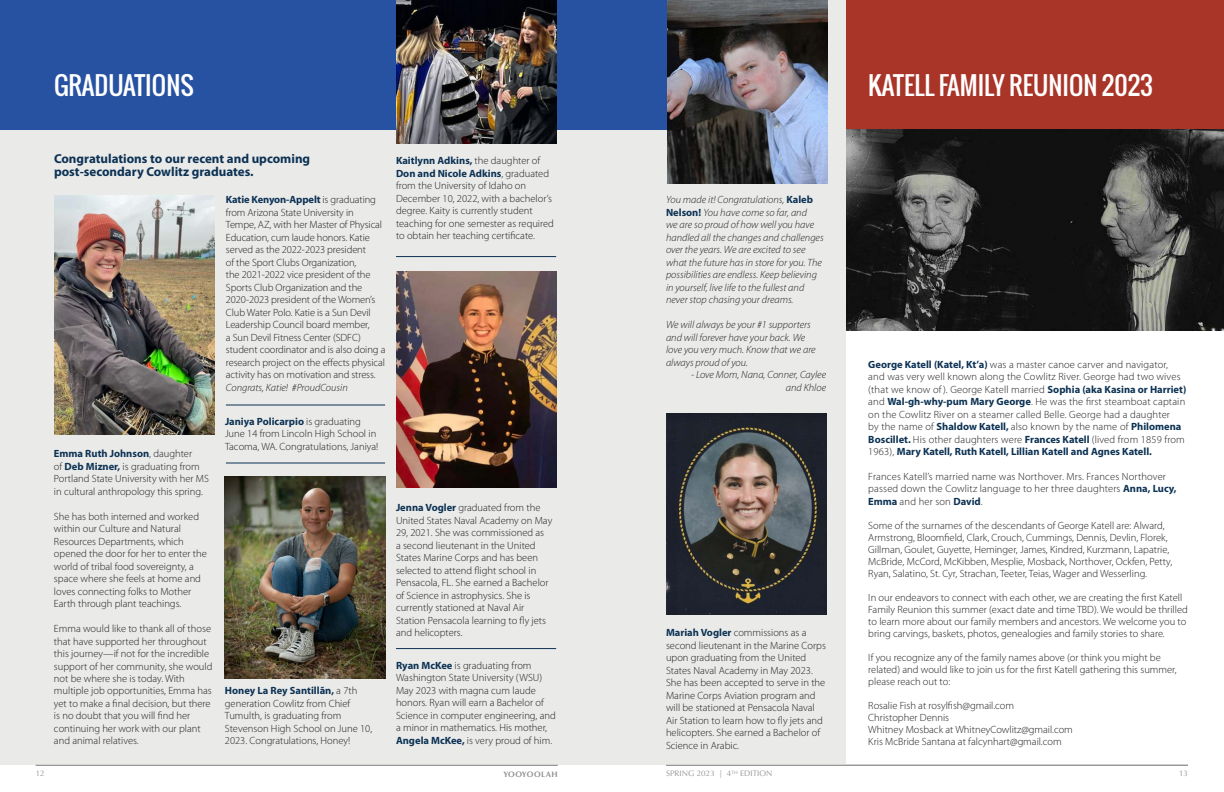
<style>
.page{position:relative;width:1224px;height:792px;background:#fff}
.page>*{position:absolute;margin:0;border:0;box-sizing:border-box;transform-origin:0 0}
.H3_-_CIT{font:25px "Oswald";color:#fff}
.Paragraph_-_CIT{font:700 13px/12.5px "Myriad Pro";color:#0c3254}
.Paragraph_-_CIT-2{font:300 10.5px/12.5px "Myriad Pro";color:#231f20}
.Paragraph_-_CIT-3{font:italic 300 10.5px/12.5px "Myriad Pro";color:#231f20}
.t1{font:8px "Optima";letter-spacing:.01em;color:#919292}
.t2{font:700 8px "Optima";letter-spacing:.06em;color:#919292}
.s1{font-weight:700;color:#0c3254}
.s2{font-weight:700;font-style:normal;color:#0c3254}
</style>
<div class="page">
<div style="left:0;top:0;width:846px;height:765px;background:#eaeae9"></div>
<div style="left:0;top:0;width:819px;height:129px;background:#2752a2"></div>
<div style="left:846px;top:0;width:378px;height:129px;background:#a93428"></div>
<img style="left:225px;top:476px;width:160px;height:202px">
<img style="left:54px;top:195px;width:160px;height:240px">
<img style="left:666px;top:413px;width:160px;height:201px">
<img style="left:846px;top:129px;width:378px;height:202px">
<hr style="left:396px;top:648px;width:160px;height:1px;background:#0c3254">
<hr style="left:396px;top:256px;width:160px;height:1px;background:#0c3254">
<hr style="left:226px;top:405px;width:159px;height:1px;background:#0c3254">
<hr style="left:226px;top:463px;width:159px;height:1px;background:#0c3254">
<img style="left:668px;top:0;width:160px;height:184px">
<img style="left:396px;top:0;width:160px;height:144px">
<img style="left:396px;top:271px;width:160px;height:217px">
<hr style="left:36px;top:765px;width:522px;height:1px;background:#919292">
<hr style="left:666px;top:765px;width:522px;height:1px;background:#919292">
<p class="H3_-_CIT" style="left:54px;top:66px;width:141px">GRADUATIONS</p>
<p class="H3_-_CIT" style="left:868px;top:66px;width:286px">KATELL FAMILY REUNION 2023</p>
<p class="Paragraph_-_CIT" style="left:54px;top:153px;width:258px">Congratulations to our recent and upcoming post-secondary Cowlitz graduates.</p>
<p class="Paragraph_-_CIT-2" style="left:226px;top:194px;width:161px"><span class="s1">Katie Kenyon-Appelt</span> is graduating from Arizona State University in Tempe, AZ, with her Master of Physical Education, cum laude honors. Katie served as the 2022-2023 president<br>of the Sport Clubs Organization,<br>the 2021-2022 vice president of the Sports Club Organization and the 2020-2023 president of the Women’s Club Water Polo. Katie is a Sun Devil Leadership Council board member,<br>a Sun Devil Fitness Center (SDFC) student coordinator and is also doing a research project on the effects physical activity has on motivation and stress.</p>
<p class="Paragraph_-_CIT-3" style="left:226px;top:381px;width:123px">Congrats, Katie! #ProudCousin</p>
<p class="Paragraph_-_CIT-2" style="left:396px;top:155px;width:159px"><span class="s1">Kaitlynn Adkins,</span> the daughter of <span class="s1">Don and Nicole Adkins</span>, graduated from the University of Idaho on December 10, 2022, with a bachelor’s degree. Kaity is currently student teaching for one semester as required to obtain her teaching certificate.</p>
<p class="Paragraph_-_CIT-3" style="left:666px;top:194px;width:159px">You made it! Congratulations, <span class="s2">Kaleb Nelson!</span> You have come so far, and<br>we are so proud of how well you have handled all the changes and challenges over the years. We are excited to see what the future has in store for you. The possibilities are endless. Keep believing in yourself, live life to the fullest and never stop chasing your dreams.</p>
<p class="Paragraph_-_CIT-3" style="left:666px;top:319px;width:151px">We will always be your #1 supporters and will forever have your back. We love you very much. Know that we are always proud of you.</p>
<p class="Paragraph_-_CIT-3" style="left:691px;top:369px;width:137px;text-align:right">- Love Mom, Nana, Conner, Caylee and Khloe</p>
<p class="Paragraph_-_CIT-2" style="left:225px;top:415px;width:155px"><span class="s1">Janiya Policarpio</span> is graduating<br>June 14 from Lincoln High School in<br>Tacoma, WA. Congratulations, Janiya!</p>
<p class="Paragraph_-_CIT-2" style="left:54px;top:447px;width:157px"><span class="s1">Emma Ruth Johnson</span>, daughter<br>of <span class="s1">Deb Mizner,</span> is graduating from Portland State University with her MS in cultural anthropology this spring.</p>
<p class="Paragraph_-_CIT-2" style="left:54px;top:510px;width:154px">She has both interned and worked within our Culture and Natural<br>Resources Departments, which opened the door for her to enter the world of tribal food sovereignty, a space where she feels at home and loves connecting folks to Mother<br>Earth through plant teachings.</p>
<p class="Paragraph_-_CIT-2" style="left:54px;top:622px;width:160px">Emma would like to thank all of those that have supported her throughout this journey—if not for the incredible support of her community, she would not be where she is today. With multiple job opportunities, Emma has yet to make a final decision, but there is no doubt that you will find her continuing her work with our plant and animal relatives.</p>
<p class="Paragraph_-_CIT-2" style="left:666px;top:627px;width:162px"><span class="s1">Mariah Vogler</span> commissions as a second lieutenant in the Marine Corps upon graduating from the United States Naval Academy in May 2023.<br>She has been accepted to serve in the Marine Corps Aviation program and will be stationed at Pensacola Naval Air Station to learn how to fly jets and helicopters. She earned a Bachelor of Science in Arabic.</p>
<p class="Paragraph_-_CIT-2" style="left:396px;top:502px;width:158px"><span class="s1">Jenna Vogler</span> graduated from the<br>United States Naval Academy on May<br>29, 2021. She was commissioned as<br>a second lieutenant in the United<br>States Marine Corps and has been selected to attend flight school in<br>Pensacola, FL. She earned a Bachelor of Science in astrophysics. She is currently stationed at Naval Air<br>Station Pensacola learning to fly jets and helicopters.</p>
<p class="Paragraph_-_CIT-2" style="left:396px;top:659px;width:161px"><span class="s1">Ryan McKee</span> is graduating from Washington State University (WSU)<br>May 2023 with magna cum laude honors. Ryan will earn a Bachelor of Science in computer engineering, and a minor in mathematics. His mother, <span class="s1">Angela McKee,</span> is very proud of him.</p>
<p class="Paragraph_-_CIT-2" style="left:225px;top:685px;width:149px"><span class="s1">Honey La Rey Santillãn,</span> a 7th generation Cowlitz from Chief<br>Tumulth, is graduating from<br>Stevenson High School on June 10,<br>2023. Congratulations, Honey!</p>
<p class="Paragraph_-_CIT-2" style="left:868px;top:358px;width:320px"><span class="s1">George Katell (Katel, Kt’a)</span> was a master canoe carver and navigator, and was very well known along the Cowlitz River. George had two wives (that we know of ). George Katell married <span class="s1">Sophia (aka Kasina or Harriet) </span>and <span class="s1">Wal-gh-why-pum Mary George</span>. He was the first steamboat captain on the Cowlitz River on a steamer called Belle. George had a daughter<br>by the name of <span class="s1">Shaldow Katell,</span> also known by the name of <span class="s1">Philomena Boscillet.</span> His other daughters were <span class="s1">Frances Katell</span> (lived from 1859 from 1963), <span class="s1">Mary Katell, Ruth Katell, Lillian Katell and Agnes Katell.</span></p>
<p class="Paragraph_-_CIT-2" style="left:868px;top:470px;width:310px">Frances Katell’s married name was Northover. Mrs. Frances Northover passed down the Cowlitz language to her three daughters <span class="s1">Anna, Lucy,<br>Emma</span> and her son <span class="s1">David</span>.</p>
<p class="Paragraph_-_CIT-2" style="left:868px;top:520px;width:305px;line-height:12px">Some of the surnames of the descendants of George Katell are: Alward, Armstrong, Bloomfield, Clark, Crouch, Cummings, Dennis, Devlin, Florek, Gillman, Goulet, Guyette, Heminger, James, Kindred, Kurzmann, Lapatrie, McBride, McCord, McKibben, Mesplie, Mosback, Northover, Ockfen, Petty, Ryan, Salatino, St. Cyr, Strachan, Teeter, Teias, Wager and Wesserling.</p>
<p class="Paragraph_-_CIT-2" style="left:868px;top:592px;width:321px;line-height:12px">In our endeavors to connect with each other, we are creating the first Katell Family Reunion this summer (exact date and time TBD). We would be thrilled to learn more about our family members and ancestors. We welcome you to bring carvings, baskets, photos, genealogies and family stories to share.</p>
<p class="Paragraph_-_CIT-2" style="left:868px;top:652px;width:310px;line-height:12px">If you recognize any of the family names above (or think you might be related) and would like to join us for the first Katell gathering this summer, please reach out to:</p>
<p class="Paragraph_-_CIT-2" style="left:868px;top:699px;width:147px">Rosalie Fish at rosylfish@gmail.com</p>
<p class="Paragraph_-_CIT-2" style="left:868px;top:711px;width:82px">Christopher Dennis</p>
<p class="Paragraph_-_CIT-2" style="left:868px;top:723px;width:206px">Whitney Mosback at WhitneyCowlitz@gmail.com</p>
<p class="Paragraph_-_CIT-2" style="left:868px;top:735px;width:195px">Kris McBride Santana at falcynhart@gmail.com</p>
<p class="t1" style="left:36px;top:769px;width:10px">12</p>
<p class="t1" style="left:666px;top:769px;width:108px">SPRING 2023 | 4<sup>TH</sup> EDITION</p>
<p class="t2" style="left:503px;top:769px;width:56px">YOOYOOLAH</p>
<p class="t1" style="left:1179px;top:769px;width:10px">13</p>
</div>
